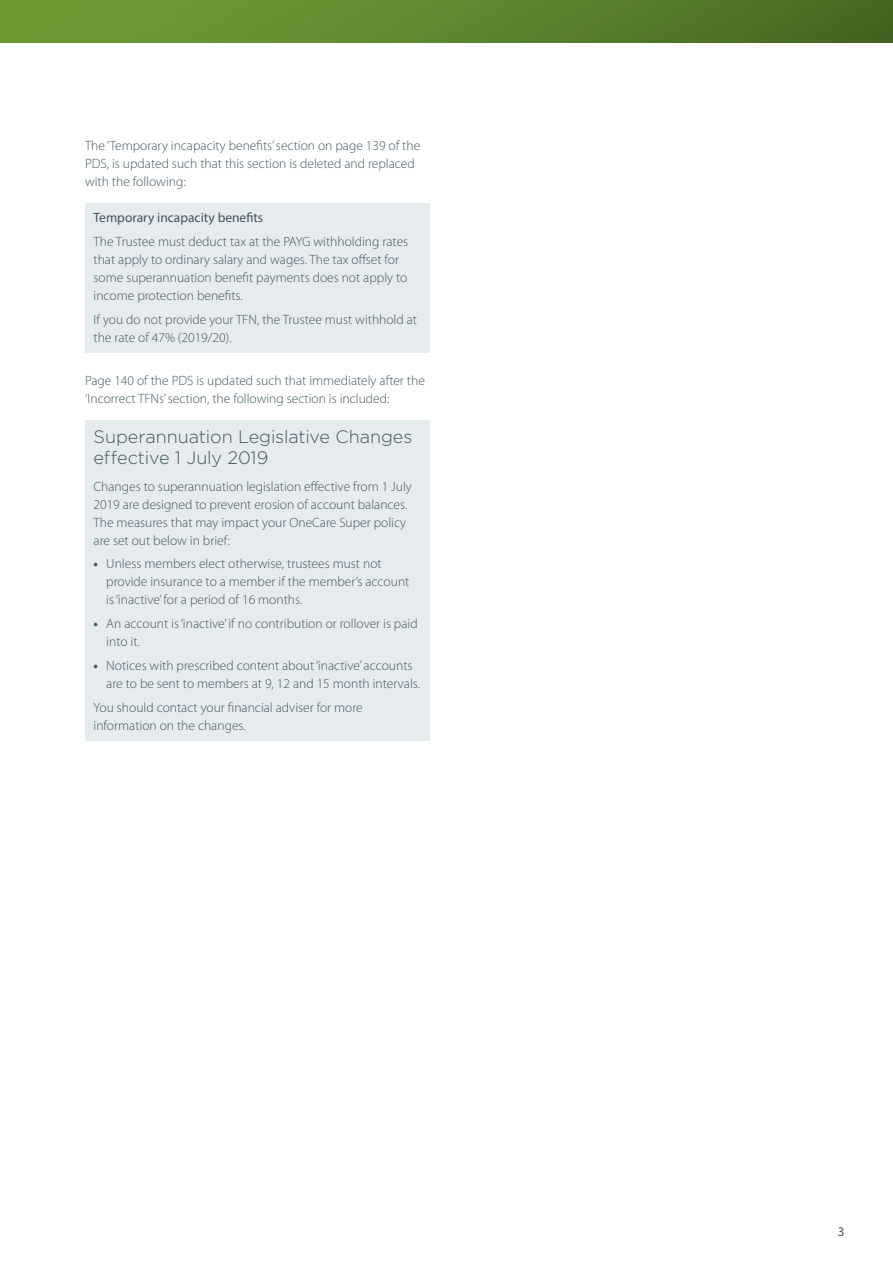
<style>
.page{position:relative;width:893px;height:1263px;background:#fff}
.page>*{position:absolute;margin:0;border:0;box-sizing:border-box;transform-origin:0 0}
.t1{font:300 18px/21px "Gotham";letter-spacing:-.005em;color:#415762}
.t2{font:300 13.5px/18px "Myriad Pro";color:#415762}
.t3{font:13.5px "Myriad Pro";color:#415762}
.t4{font:13.2px "Myriad Pro";color:#415762}
.s1{font-weight:700}
</style>
<div class="page">
<div style="left:0;top:0;width:893px;height:43px;background:linear-gradient(to right,#73a136,#496925)"></div>
<div style="left:85px;top:203px;width:344px;height:150px;background:#e6ebee"></div>
<div style="left:85px;top:420px;width:344px;height:321px;background:#e6ebee"></div>
<p class="t2" style="left:85px;top:137px;width:337px">The ‘Temporary incapacity benefits’ section on page 139 of the<br>PDS, is updated such that this section is deleted and replaced with the following:</p>
<p class="t3" style="left:94px;top:209px;width:171px">Temporary incapacity benefits</p>
<p class="t2" style="left:94px;top:232px;width:316px">The Trustee must deduct tax at the PAYG withholding rates that apply to ordinary salary and wages. The tax offset for some superannuation benefit payments does not apply to income protection benefits.</p>
<p class="t2" style="left:94px;top:310px;width:325px">If you do not provide your TFN, the Trustee must withhold at the rate of 47% (2019/20).</p>
<p class="t2" style="left:85px;top:371px;width:341px">Page 140 of the PDS is updated such that immediately after the ‘Incorrect TFNs’ section, the following section is included:</p>
<h1 class="t1" style="left:94px;top:426px;width:320px">Superannuation Legislative Changes effective 1 July 2019</h1>
<p class="t2" style="left:94px;top:477px;width:320px">Changes to superannuation legislation effective from 1 July 2019 are designed to prevent erosion of account balances.<br>The measures that may impact your OneCare Super policy are set out below in brief:</p>
<p class="t2" style="left:106px;top:555px;width:305px;text-indent:-13px"><span class="s1">•</span> Unless members elect otherwise, trustees must not provide insurance to a member if the member’s account is ‘inactive’ for a period of 16 months.</p>
<p class="t2" style="left:106px;top:615px;width:313px;text-indent:-13px"><span class="s1">•</span> An account is ‘inactive’ if no contribution or rollover is paid into it.</p>
<p class="t2" style="left:106px;top:657px;width:315px;text-indent:-13px"><span class="s1">•</span> Notices with prescribed content about ‘inactive’ accounts are to be sent to members at 9, 12 and 15 month intervals.</p>
<p class="t2" style="left:94px;top:699px;width:271px">You should contact your financial adviser for more information on the changes.</p>
<p class="t4" style="left:838px;top:1224px;width:8px">3</p>
</div>
